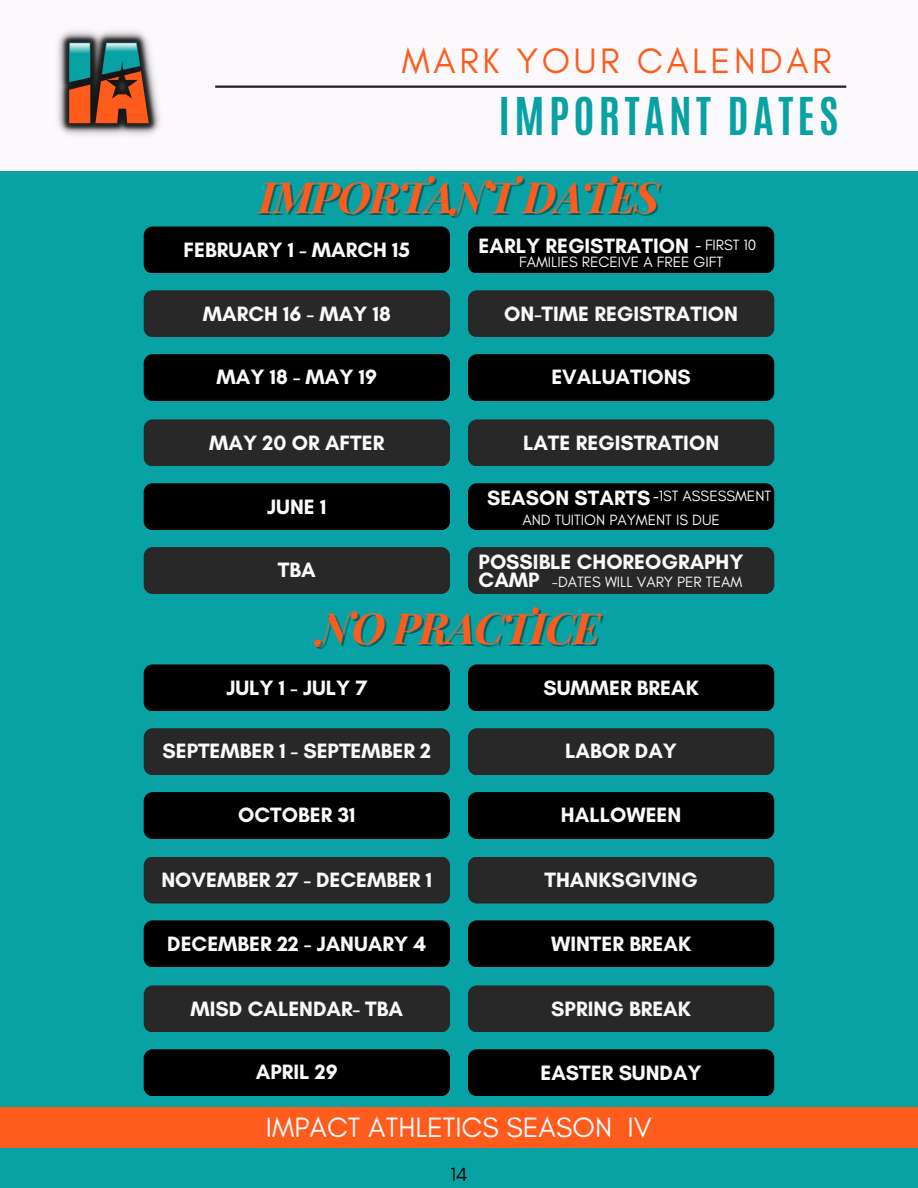
<style>
.page{position:relative;width:918px;height:1188px;background:#08a1a4}
.page>*{position:absolute;margin:0;border:0;box-sizing:border-box;transform-origin:0 0}
.t1{font:700 43.5px "Antonio";letter-spacing:.1em;color:#08a1a4}
.t2{font:italic 700 43.05px "Playfair Display";letter-spacing:-.04em;color:#fe5c1d}
.t3{font:36px "Glacial Indifference";letter-spacing:.1em;color:#fe5c1d}
.t4{font:28.5px "Glacial Indifference";color:#fcf9fd}
.t5{font:700 21.15px/18px "Glacial Indifference";color:#fcf9fd}
.t6{font:19.35px "Glacial Indifference";color:#000}
.t7{font:15.15px "Glacial Indifference";color:#fcf9fd}
.s1{font-weight:700}
</style>
<div class="page">
<div style="left:0;top:0;width:918px;height:170px;background:#fcf9fd"></div>
<hr style="left:215px;top:86px;width:631px;height:2px;background:#231f20">
<img style="left:57px;top:31px;width:103px;height:104px">
<div style="left:468px;top:664px;width:306px;height:47px;background:#000;border-radius:9px"></div>
<div style="left:144px;top:664px;width:306px;height:47px;background:#000;border-radius:9px"></div>
<div style="left:468px;top:728px;width:306px;height:47px;background:#282829;border-radius:9px"></div>
<div style="left:468px;top:792px;width:306px;height:47px;background:#000;border-radius:9px"></div>
<div style="left:144px;top:728px;width:306px;height:47px;background:#282829;border-radius:9px"></div>
<div style="left:144px;top:792px;width:306px;height:47px;background:#000;border-radius:9px"></div>
<div style="left:468px;top:857px;width:306px;height:47px;background:#282829;border-radius:9px"></div>
<div style="left:144px;top:857px;width:306px;height:47px;background:#282829;border-radius:9px"></div>
<div style="left:468px;top:920px;width:306px;height:47px;background:#000;border-radius:9px"></div>
<div style="left:144px;top:920px;width:306px;height:47px;background:#000;border-radius:9px"></div>
<div style="left:468px;top:985px;width:306px;height:47px;background:#282829;border-radius:9px"></div>
<div style="left:144px;top:985px;width:306px;height:47px;background:#282829;border-radius:9px"></div>
<div style="left:468px;top:1049px;width:306px;height:47px;background:#000;border-radius:9px"></div>
<div style="left:144px;top:1049px;width:306px;height:47px;background:#000;border-radius:9px"></div>
<div style="left:468px;top:227px;width:306px;height:46px;background:#000;border-radius:9px"></div>
<div style="left:468px;top:290px;width:306px;height:47px;background:#282829;border-radius:9px"></div>
<div style="left:468px;top:354px;width:306px;height:47px;background:#000;border-radius:9px"></div>
<div style="left:144px;top:227px;width:306px;height:46px;background:#000;border-radius:9px"></div>
<div style="left:144px;top:290px;width:306px;height:47px;background:#282829;border-radius:9px"></div>
<div style="left:144px;top:354px;width:306px;height:47px;background:#000;border-radius:9px"></div>
<div style="left:468px;top:419px;width:306px;height:47px;background:#282829;border-radius:9px"></div>
<div style="left:144px;top:419px;width:306px;height:47px;background:#282829;border-radius:9px"></div>
<div style="left:468px;top:483px;width:306px;height:47px;background:#000;border-radius:9px"></div>
<div style="left:468px;top:547px;width:306px;height:47px;background:#282829;border-radius:9px"></div>
<div style="left:144px;top:483px;width:306px;height:47px;background:#000;border-radius:9px"></div>
<div style="left:144px;top:547px;width:306px;height:47px;background:#282829;border-radius:9px"></div>
<div style="left:0;top:1107px;width:918px;height:40px;background:#fe5c1d"></div>
<h1 class="t3" style="left:402px;top:38px;width:431px">MARK YOUR CALENDAR</h1>
<h2 class="t1" style="left:498px;top:85px;width:342px">IMPORTANT DATES</h2>
<h4 class="t2" style="left:259px;top:167px;width:402px">IMPORTANT DATES</h4>
<h4 class="t5" style="left:184px;top:240px;width:228px">FEBRUARY 1 - MARCH 15</h4>
<h4 class="t5" style="left:479px;top:237px;width:212px">EARLY REGISTRATION</h4>
<h4 class="t7" style="left:696px;top:235px;width:62px"><span class="s1">-</span> FIRST 10</h4>
<h4 class="t7" style="left:519px;top:252px;width:206px">FAMILIES RECEIVE A FREE GIFT</h4>
<h4 class="t5" style="left:203px;top:304px;width:189px">MARCH 16 - MAY 18</h4>
<h1 class="t5" style="left:504px;top:304px;width:235px">ON-TIME REGISTRATION</h1>
<p class="t5" style="left:216px;top:368px;width:162px">MAY 18 - MAY 19</p>
<h4 class="t5" style="left:551px;top:368px;width:141px">EVALUATIONS</h4>
<h4 class="t5" style="left:209px;top:433px;width:177px">MAY 20 OR AFTER</h4>
<h4 class="t5" style="left:523px;top:433px;width:198px">LATE REGISTRATION</h4>
<h4 class="t5" style="left:267px;top:497px;width:61px">JUNE 1</h4>
<h4 class="t5" style="left:278px;top:561px;width:39px">TBA</h4>
<h4 class="t5" style="left:487px;top:488px;width:165px">SEASON STARTS</h4>
<h4 class="t7" style="left:654px;top:487px;width:119px"><span class="s1">-</span>1ST ASSESSMENT</h4>
<h4 class="t7" style="left:522px;top:511px;width:199px">AND TUITION PAYMENT IS DUE</h4>
<h4 class="t5" style="left:479px;top:553px;width:266px">POSSIBLE CHOREOGRAPHY<br>CAMP</h4>
<h4 class="t7" style="left:552px;top:572px;width:192px">-DATES WILL VARY PER TEAM</h4>
<p class="t2" style="left:318px;top:597px;width:284px">NO PRACTICE</p>
<h1 class="t5" style="left:226px;top:678px;width:142px">JULY 1 - JULY 7</h1>
<h4 class="t5" style="left:543px;top:678px;width:157px">SUMMER BREAK</h4>
<h4 class="t5" style="left:162px;top:742px;width:270px">SEPTEMBER 1 - SEPTEMBER 2</h4>
<p class="t5" style="left:238px;top:806px;width:119px">OCTOBER 31</p>
<p class="t5" style="left:565px;top:742px;width:113px">LABOR DAY</p>
<h4 class="t5" style="left:561px;top:806px;width:122px">HALLOWEEN</h4>
<h4 class="t5" style="left:161px;top:870px;width:272px">NOVEMBER 27 - DECEMBER 1</h4>
<h4 class="t5" style="left:545px;top:871px;width:155px">THANKSGIVING</h4>
<h4 class="t5" style="left:167px;top:934px;width:261px">DECEMBER 22 - JANUARY 4</h4>
<h4 class="t5" style="left:551px;top:934px;width:142px">WINTER BREAK</h4>
<h4 class="t5" style="left:191px;top:999px;width:214px">MISD CALENDAR- TBA</h4>
<h4 class="t5" style="left:551px;top:999px;width:141px">SPRING BREAK</h4>
<p class="t5" style="left:256px;top:1063px;width:83px">APRIL 29</p>
<h4 class="t5" style="left:541px;top:1063px;width:163px">EASTER SUNDAY</h4>
<p class="t4" style="left:266px;top:1109px;width:388px">IMPACT ATHLETICS SEASON IV</p>
<h3 class="t6" style="left:450px;top:1163px;width:19px">14</h3>
</div>
